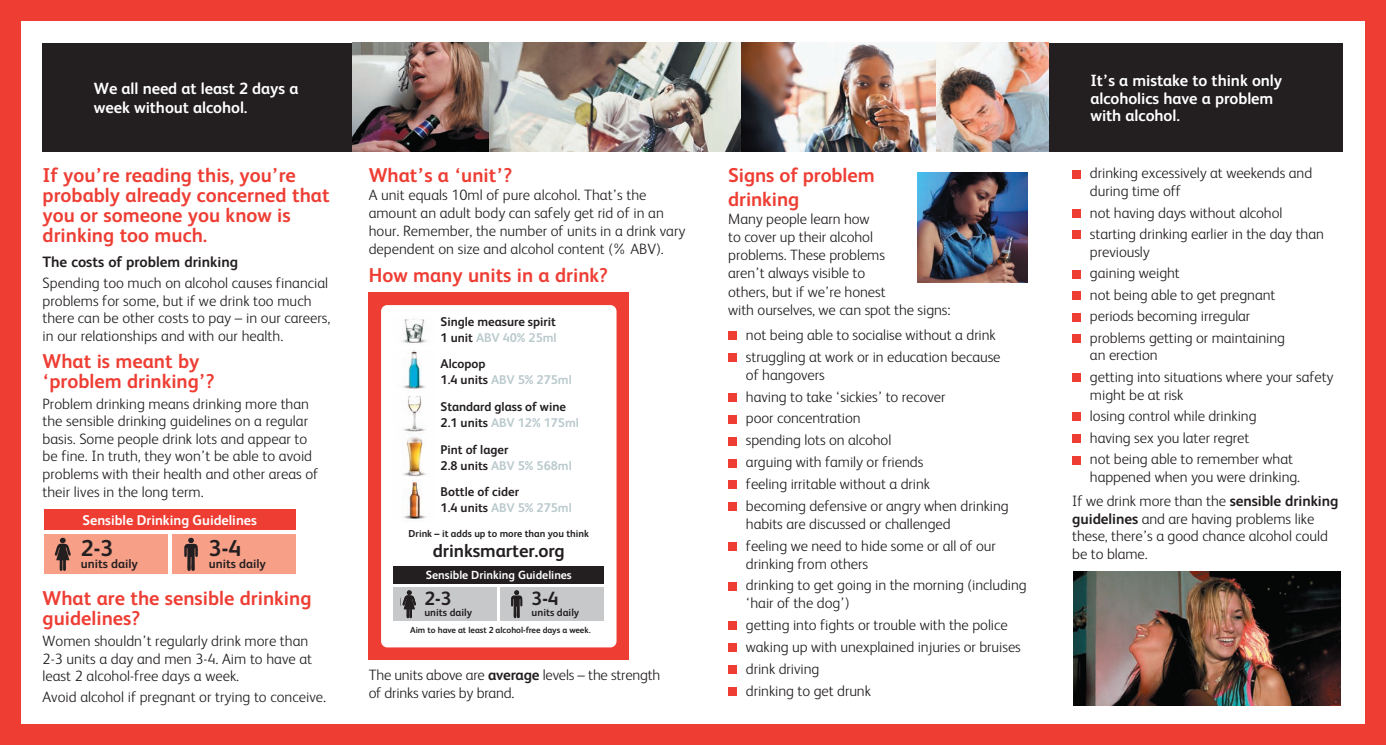
<style>
.page{position:relative;width:1386px;height:745px;background:#fff}
.page>*{position:absolute;margin:0;border:0;box-sizing:border-box;transform-origin:0 0}
.t1{font:700 23px "FS Albert";color:#231f20}
.t2{font:700 20px/20px "FS Albert";color:#ee3e34}
.t3{font:700 19.25px "FS Albert";color:#231f20}
.t4{font:700 18.38px "FS Albert";letter-spacing:-.005em;color:#231f20}
.t5{font:700 16.25px/17.5px "FS Albert";letter-spacing:-.005em;color:#fff}
.t6{font:300 15px/17.5px "FS Albert";letter-spacing:-.005em;color:#231f20}
.t7{font:700 15px "FS Albert";color:#231f20}
.t8{font:700 14.12px "FS Albert";color:#fff}
.t9{font:700 12.62px/15.8px "FS Albert";color:#231f20}
.t10{font:700 12.5px "FS Albert";color:#231f20}
.t11{font:700 11.75px "FS Albert";color:#fff}
.t12{font:700 10.5px "FS Albert";color:#231f20}
.t13{font:700 10px "FS Albert";color:#231f20}
.t14{font:700 8.75px "FS Albert";color:#231f20}
.s1{color:#b9c9cc}
.s2{font-weight:700}
</style>
<div class="page">
<div style="left:0;top:0;width:1385px;height:744px;background:linear-gradient(to right,#ee3d33,#ee3f35)"></div>
<div style="left:21px;top:21px;width:1343px;height:702px;background:#fff"></div>
<div style="left:728px;top:331px;width:8px;height:8px;background:#ee3e34"></div>
<div style="left:728px;top:353px;width:8px;height:8px;background:#ee3e34"></div>
<div style="left:728px;top:393px;width:8px;height:8px;background:#ee3e34"></div>
<div style="left:728px;top:415px;width:8px;height:8px;background:#ee3e34"></div>
<div style="left:728px;top:436px;width:8px;height:9px;background:#ee3e34"></div>
<div style="left:728px;top:458px;width:8px;height:9px;background:#ee3e34"></div>
<div style="left:728px;top:480px;width:8px;height:9px;background:#ee3e34"></div>
<div style="left:728px;top:502px;width:8px;height:9px;background:#ee3e34"></div>
<div style="left:728px;top:542px;width:8px;height:8px;background:#ee3e34"></div>
<div style="left:728px;top:581px;width:8px;height:9px;background:#ee3e34"></div>
<div style="left:728px;top:621px;width:8px;height:8px;background:#ee3e34"></div>
<div style="left:728px;top:643px;width:8px;height:8px;background:#ee3e34"></div>
<div style="left:728px;top:665px;width:8px;height:8px;background:#ee3e34"></div>
<div style="left:728px;top:687px;width:8px;height:8px;background:#ee3e34"></div>
<div style="left:43px;top:43px;width:310px;height:108px;background:#231f20"></div>
<img style="left:489px;top:43px;width:253px;height:108px">
<div style="left:1048px;top:43px;width:295px;height:108px;background:#231f20"></div>
<img style="left:742px;top:43px;width:194px;height:108px">
<img style="left:936px;top:43px;width:112px;height:108px">
<img style="left:352px;top:43px;width:137px;height:108px">
<div style="left:1072px;top:170px;width:8px;height:8px;background:#ee3e34"></div>
<div style="left:1072px;top:209px;width:8px;height:8px;background:#ee3e34"></div>
<div style="left:1072px;top:230px;width:8px;height:9px;background:#ee3e34"></div>
<div style="left:1072px;top:270px;width:8px;height:8px;background:#ee3e34"></div>
<div style="left:1072px;top:291px;width:8px;height:8px;background:#ee3e34"></div>
<div style="left:1072px;top:313px;width:8px;height:8px;background:#ee3e34"></div>
<div style="left:1072px;top:334px;width:8px;height:9px;background:#ee3e34"></div>
<div style="left:1072px;top:373px;width:8px;height:9px;background:#ee3e34"></div>
<div style="left:1072px;top:412px;width:8px;height:9px;background:#ee3e34"></div>
<div style="left:1072px;top:434px;width:8px;height:8px;background:#ee3e34"></div>
<div style="left:1072px;top:455px;width:8px;height:9px;background:#ee3e34"></div>
<img style="left:917px;top:173px;width:110px;height:109px">
<img style="left:1073px;top:571px;width:267px;height:134px">
<svg style="left:369px;top:292px;width:260px;height:367px"></svg>
<div style="left:44px;top:509px;width:251px;height:21px;background:#ee3e34"></div>
<div style="left:44px;top:534px;width:123px;height:40px;background:#f7a087"></div>
<svg style="left:55px;top:537px;width:16px;height:33px"></svg>
<div style="left:172px;top:534px;width:123px;height:40px;background:#f7a087"></div>
<svg style="left:184px;top:537px;width:14px;height:34px"></svg>
<p class="t5" style="left:94px;top:79px;width:206px;line-height:18.8px">We all need at least 2 days a week without alcohol.</p>
<p class="t5" style="left:1090px;top:72px;width:193px">It’s a mistake to think only alcoholics have a problem with alcohol.</p>
<h2 class="t2" style="left:43px;top:165px;width:289px">If you’re reading this, you’re probably already concerned that you or someone you know is drinking too much.</h2>
<p class="t7" style="left:43px;top:253px;width:197px">The costs of problem drinking</p>
<p class="t6" style="left:43px;top:274px;width:289px">Spending too much on alcohol causes financial problems for some, but if we drink too much there can be other costs to pay – in our careers, in our relationships and with our health.</p>
<h2 class="t2" style="left:43px;top:350px;width:174px">What is meant by ‘problem drinking’?</h2>
<p class="t6" style="left:43px;top:394px;width:277px">Problem drinking means drinking more than the sensible drinking guidelines on a regular basis. Some people drink lots and appear to be fine. In truth, they won’t be able to avoid problems with their health and other areas of their lives in the long term.</p>
<p class="t8" style="left:83px;top:511px;width:176px">Sensible Drinking Guidelines</p>
<h1 class="t1" style="left:81px;top:534px;width:34px">2-3</h1>
<p class="t10" style="left:81px;top:556px;width:58px">units daily</p>
<h1 class="t1" style="left:209px;top:534px;width:34px">3-4</h1>
<p class="t10" style="left:209px;top:556px;width:58px">units daily</p>
<h2 class="t2" style="left:43px;top:587px;width:270px">What are the sensible drinking guidelines?</h2>
<p class="t6" style="left:43px;top:632px;width:271px">Women shouldn’t regularly drink more than<br>2-3 units a day and men 3-4. Aim to have at least 2 alcohol-free days a week.</p>
<p class="t6" style="left:43px;top:688px;width:285px">Avoid alcohol if pregnant or trying to conceive.</p>
<h2 class="t2" style="left:369px;top:165px;width:145px">What’s a ‘unit’?</h2>
<p class="t6" style="left:369px;top:186px;width:318px;line-height:18px">A unit equals 10ml of pure alcohol. That’s the amount an adult body can safely get rid of in an hour. Remember, the number of units in a drink vary dependent on size and alcohol content (% ABV).</p>
<h2 class="t2" style="left:369px;top:264px;width:241px">How many units in a drink?</h2>
<p class="t9" style="left:440px;top:313px;width:118px">Single measure spirit<br>1 unit <span class="s1">ABV 40% 25ml</span></p>
<p class="t9" style="left:440px;top:356px;width:133px">Alcopop<br>1.4 units <span class="s1">ABV 5% 275ml</span></p>
<p class="t9" style="left:440px;top:398px;width:140px">Standard glass of wine<br>2.1 units <span class="s1">ABV 12% 175ml</span></p>
<p class="t9" style="left:440px;top:441px;width:133px">Pint of lager<br>2.8 units <span class="s1">ABV 5% 568ml</span></p>
<p class="t9" style="left:440px;top:484px;width:133px">Bottle of cider<br>1.4 units <span class="s1">ABV 5% 275ml</span></p>
<p class="t13" style="left:408px;top:528px;width:182px">Drink – it adds up to more than you think</p>
<p class="t4" style="left:433px;top:539px;width:133px">drinksmarter.org</p>
<p class="t11" style="left:426px;top:568px;width:147px">Sensible Drinking Guidelines</p>
<p class="t3" style="left:424px;top:587px;width:29px">2-3</p>
<p class="t12" style="left:424px;top:605px;width:49px">units daily</p>
<p class="t3" style="left:531px;top:587px;width:29px">3-4</p>
<p class="t12" style="left:531px;top:605px;width:49px">units daily</p>
<p class="t14" style="left:410px;top:624px;width:182px">Aim to have at least 2 alcohol-free days a week.</p>
<p class="t6" style="left:369px;top:666px;width:293px">The units above are <span class="s2">average</span> levels – the strength of drinks varies by brand.</p>
<h2 class="t2" style="left:728px;top:163px;width:148px;line-height:24px">Signs of problem drinking</h2>
<p class="t6" style="left:728px;top:210px;width:224px;line-height:18px">Many people learn how<br>to cover up their alcohol<br>problems. These problems<br>aren’t always visible to<br>others, but if we’re honest<br>with ourselves, we can spot the signs:</p>
<p class="t6" style="left:746px;top:323px;width:256px;line-height:21.9px">not being able to socialise without a drink struggling at work or in education because</p>
<p class="t6" style="left:746px;top:363px;width:264px;line-height:21.9px">of hangovers<br>having to take ‘sickies’ to recover<br>poor concentration<br>spending lots on alcohol<br>arguing with family or friends<br>feeling irritable without a drink<br>becoming defensive or angry when drinking</p>
<p class="t6" style="left:746px;top:512px;width:251px;line-height:21.9px">habits are discussed or challenged<br>feeling we need to hide some or all of our</p>
<p class="t6" style="left:746px;top:552px;width:282px;line-height:21.9px">drinking from others<br>drinking to get going in the morning (including</p>
<p class="t6" style="left:746px;top:591px;width:276px;line-height:21.9px">‘hair of the dog’)<br>getting into fights or trouble with the police waking up with unexplained injuries or bruises drink driving<br>drinking to get drunk</p>
<p class="t6" style="left:1090px;top:164px;width:224px">drinking excessively at weekends and during time off</p>
<p class="t6" style="left:1090px;top:201px;width:235px;line-height:21.5px">not having days without alcohol starting drinking earlier in the day than</p>
<p class="t6" style="left:1090px;top:240px;width:196px;line-height:21.5px">previously<br>gaining weight<br>not being able to get pregnant periods becoming irregular problems getting or maintaining</p>
<p class="t6" style="left:1090px;top:344px;width:245px;line-height:21.5px">an erection<br>getting into situations where your safety</p>
<p class="t6" style="left:1090px;top:383px;width:204px;line-height:21.5px">might be at risk<br>losing control while drinking having sex you later regret<br>not being able to remember what</p>
<p class="t6" style="left:1072px;top:464px;width:268px;line-height:24.6px;text-indent:18px">happened when you were drinking.<br>If we drink more than the <span class="s2">sensible drinking</span></p>
<p class="t6" style="left:1072px;top:509px;width:257px"><span class="s2">guidelines</span> and are having problems like these, there’s a good chance alcohol could be to blame.</p>
</div>
